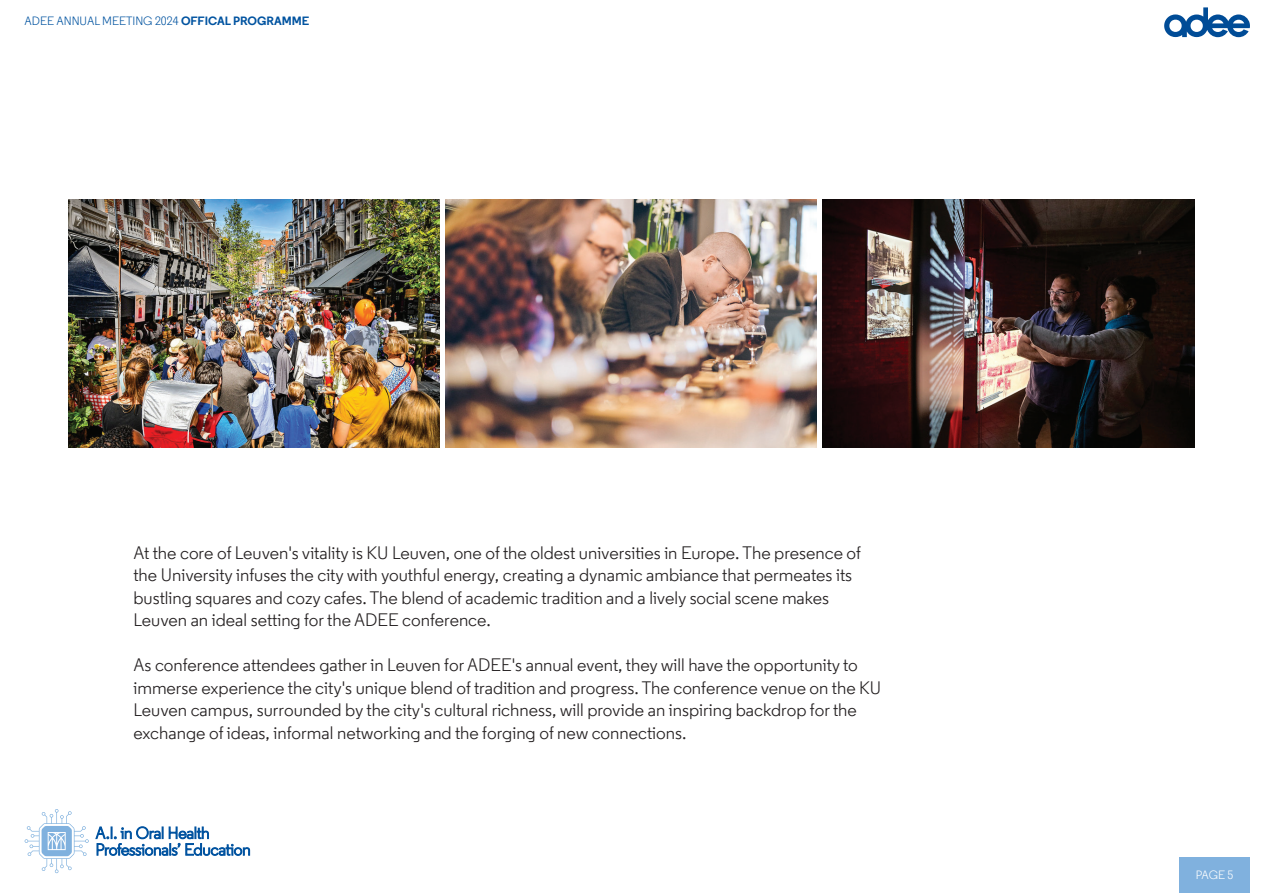
<style>
.page{position:relative;width:1263px;height:893px;background:#fff}
.page>*{position:absolute;margin:0;border:0;box-sizing:border-box;transform-origin:0 0}
.t1{font:18px/22.5px "WEB Regular";color:#231f20}
.t2{font:12px "WEB Regular";color:#0153a0}
.t3{font:12px "WEB Regular";color:#fff}
.s1{font-weight:700}
</style>
<div class="page">
<div style="left:1179px;top:857px;width:71px;height:36px;background:#80b1de"></div>
<img style="left:823px;top:199px;width:371px;height:248px">
<img style="left:446px;top:199px;width:371px;height:248px">
<img style="left:69px;top:199px;width:371px;height:248px">
<svg style="left:1164px;top:7px;width:86px;height:30px"></svg>
<svg style="left:25px;top:809px;width:64px;height:64px"></svg>
<svg style="left:95px;top:826px;width:155px;height:30px"></svg>
<p class="t2" style="left:25px;top:14px;width:286px">ADEE ANNUAL MEETING 2024 <span class="s1">OFFICAL PROGRAMME</span></p>
<p class="t1" style="left:133px;top:541px;width:729px">At the core of Leuven's vitality is KU Leuven, one of the oldest universities in Europe. The presence of the University infuses the city with youthful energy, creating a dynamic ambiance that permeates its bustling squares and cozy cafes. The blend of academic tradition and a lively social scene makes Leuven an ideal setting for the ADEE conference.</p>
<p class="t1" style="left:133px;top:654px;width:749px">As conference attendees gather in Leuven for ADEE's annual event, they will have the opportunity to immerse experience the city's unique blend of tradition and progress. The conference venue on the KU Leuven campus, surrounded by the city's cultural richness, will provide an inspiring backdrop for the exchange of ideas, informal networking and the forging of new connections.</p>
<p class="t3" style="left:1196px;top:867px;width:39px">PAGE 5</p>
</div>
